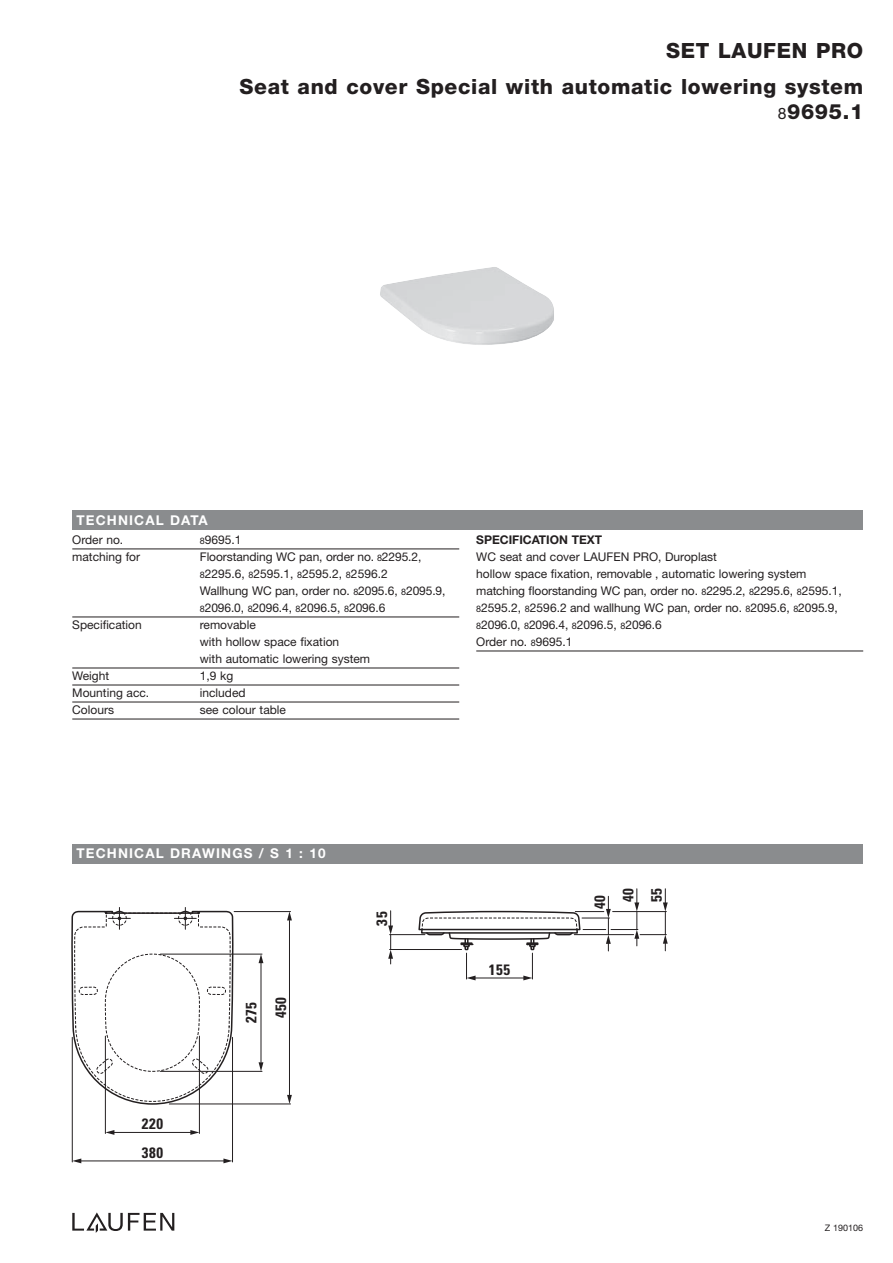
<style>
.page{position:relative;width:893px;height:1263px;background:#fff}
.page>*{position:absolute;margin:0;border:0;box-sizing:border-box;transform-origin:0 0}
.t1{font:800 21px/25.5px "Helvetica Neue";letter-spacing:.03em;color:#231f20;text-align:right}
.t2{font:700 condensed 15px/28.5px "Univers";letter-spacing:.05em;color:#231f20}
.t3{font:700 13.5px "Helvetica Neue";letter-spacing:.085em;color:#fff}
.t4{font:12px/17px "Helvetica Neue";color:#231f20}
.t5{font:700 12px "Helvetica Neue";color:#231f20}
.t6{font:9px "Helvetica Neue";color:#231f20}
.s1{font-weight:400;font-size:15.75px}
.s2{font-size:9px}
</style>
<div class="page">
<div style="left:72px;top:510px;width:791px;height:19px;background:#8a8c8e"></div>
<svg style="left:72px;top:1212px;width:102px;height:21px"></svg>
<hr style="left:72px;top:549px;width:387px;height:1px;background:#231f20">
<hr style="left:72px;top:617px;width:387px;height:1px;background:#231f20">
<hr style="left:72px;top:668px;width:387px;height:1px;background:#231f20">
<hr style="left:72px;top:685px;width:387px;height:1px;background:#231f20">
<hr style="left:72px;top:702px;width:387px;height:1px;background:#231f20">
<hr style="left:72px;top:719px;width:387px;height:1px;background:#231f20">
<hr style="left:476px;top:651px;width:387px;height:1px;background:#231f20">
<img style="left:380px;top:267px;width:174px;height:78px">
<div style="left:72px;top:844px;width:791px;height:19px;background:#8a8c8e"></div>
<svg style="left:72px;top:667px;width:162px;height:438px"></svg>
<svg style="left:75px;top:761px;width:156px;height:341px"></svg>
<hr style="left:105px;top:1036px;width:1px;height:97px;background:#231f20">
<hr style="left:199px;top:1036px;width:1px;height:97px;background:#231f20">
<svg style="left:105px;top:1130px;width:9px;height:5px"></svg>
<svg style="left:190px;top:1130px;width:9px;height:5px"></svg>
<hr style="left:114px;top:1132px;width:77px;height:1px;background:#231f20">
<hr style="left:169px;top:1104px;width:122px;height:1px;background:#231f20">
<hr style="left:160px;top:954px;width:102px;height:1px;background:#231f20">
<hr style="left:160px;top:1071px;width:102px;height:1px;background:#231f20">
<svg style="left:287px;top:1095px;width:5px;height:9px"></svg>
<svg style="left:287px;top:912px;width:5px;height:8px"></svg>
<hr style="left:289px;top:920px;width:1px;height:175px;background:#231f20">
<hr style="left:234px;top:911px;width:57px;height:1px;background:#231f20">
<svg style="left:259px;top:1062px;width:4px;height:9px"></svg>
<svg style="left:259px;top:954px;width:4px;height:9px"></svg>
<hr style="left:261px;top:963px;width:1px;height:99px;background:#231f20">
<hr style="left:72px;top:1037px;width:1px;height:125px;background:#231f20">
<hr style="left:232px;top:1037px;width:1px;height:125px;background:#231f20">
<svg style="left:72px;top:1158px;width:9px;height:5px"></svg>
<svg style="left:223px;top:1158px;width:9px;height:5px"></svg>
<hr style="left:81px;top:1161px;width:143px;height:1px;background:#231f20">
<svg style="left:417px;top:889px;width:251px;height:91px"></svg>
<svg style="left:388px;top:911px;width:5px;height:53px"></svg>
<hr style="left:390px;top:934px;width:35px;height:1px;background:#231f20">
<hr style="left:390px;top:949px;width:72px;height:1px;background:#231f20">
<h1 class="t1" style="left:666px;top:39px;width:198px">SET LAUFEN PRO</h1>
<h1 class="t1" style="left:240px;top:75px;width:625px">Seat and cover Special with automatic lowering system<br><span class="s1">8</span>9695.1</h1>
<p class="t3" style="left:77px;top:515px;width:133px">TECHNICAL DATA</p>
<p class="t4" style="left:72px;top:533px;width:53px">Order no.</p>
<p class="t4" style="left:200px;top:533px;width:43px"><span class="s2">8</span>9695.1</p>
<p class="t4" style="left:72px;top:550px;width:69px">matching for</p>
<p class="t4" style="left:200px;top:550px;width:247px">Floorstanding WC pan, order no. <span class="s2">8</span>2295.2, <span class="s2">8</span>2295.6, <span class="s2">8</span>2595.1, <span class="s2">8</span>2595.2, <span class="s2">8</span>2596.2<br>Wallhung WC pan, order no. <span class="s2">8</span>2095.6, <span class="s2">8</span>2095.9, <span class="s2">8</span>2096.0, <span class="s2">8</span>2096.4, <span class="s2">8</span>2096.5, <span class="s2">8</span>2096.6</p>
<p class="t4" style="left:72px;top:618px;width:71px">Specification</p>
<p class="t4" style="left:200px;top:618px;width:172px">removable<br>with hollow space fixation<br>with automatic lowering system</p>
<p class="t4" style="left:72px;top:669px;width:38px">Weight</p>
<p class="t4" style="left:200px;top:669px;width:35px">1,9 kg</p>
<p class="t4" style="left:72px;top:686px;width:79px">Mounting acc.</p>
<p class="t4" style="left:200px;top:686px;width:47px">included</p>
<p class="t4" style="left:72px;top:703px;width:43px">Colours</p>
<p class="t4" style="left:200px;top:703px;width:88px">see colour table</p>
<p class="t5" style="left:476px;top:536px;width:127px">SPECIFICATION TEXT</p>
<p class="t4" style="left:476px;top:550px;width:367px">WC seat and cover LAUFEN PRO, Duroplast<br>hollow space fixation, removable , automatic lowering system matching floorstanding WC pan, order no. <span class="s2">8</span>2295.2, <span class="s2">8</span>2295.6, <span class="s2">8</span>2595.1, <span class="s2">8</span>2595.2, <span class="s2">8</span>2596.2 and wallhung WC pan, order no. <span class="s2">8</span>2095.6, <span class="s2">8</span>2095.9, <span class="s2">8</span>2096.0, <span class="s2">8</span>2096.4, <span class="s2">8</span>2096.5, <span class="s2">8</span>2096.6<br>Order no. <span class="s2">8</span>9695.1</p>
<p class="t3" style="left:77px;top:849px;width:250px">TECHNICAL DRAWINGS / S 1 : 10</p>
<p class="t2" style="left:142px;top:1111px;width:23px">220<br>380</p>
<p class="t2" style="left:239px;top:1023px;width:23px;rotate:-90deg">275</p>
<p class="t2" style="left:268px;top:1018px;width:23px;rotate:-90deg">450</p>
<p class="t2" style="left:369px;top:925px;width:16px;rotate:-90deg">35</p>
<p class="t2" style="left:489px;top:956px;width:23px">155</p>
<p class="t2" style="left:587px;top:909px;width:16px;rotate:-90deg">40</p>
<p class="t2" style="left:644px;top:902px;width:16px;rotate:-90deg">55</p>
<p class="t2" style="left:615px;top:902px;width:16px;rotate:-90deg">40</p>
<p class="t6" style="left:825px;top:1224px;width:40px">Z 190106</p>
</div>
